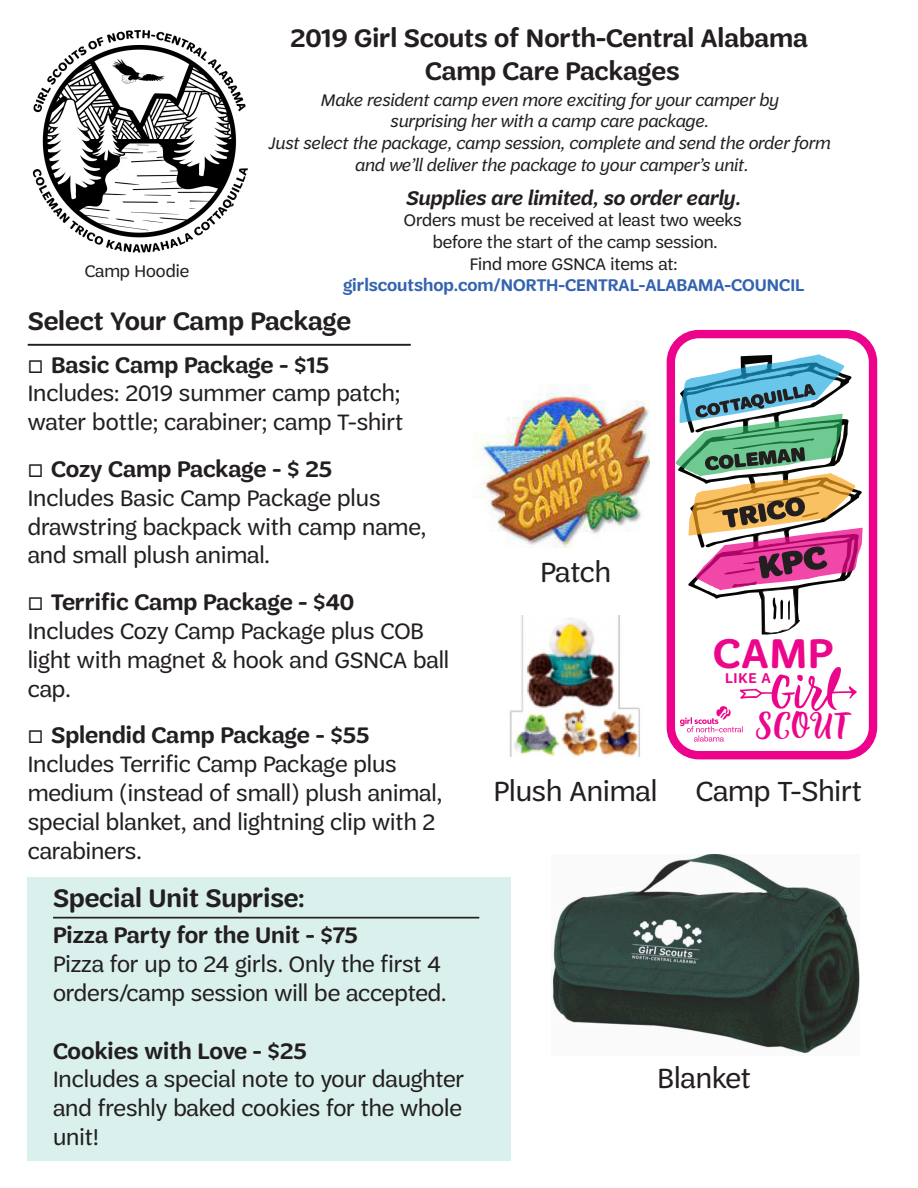
<style>
.page{position:relative;width:918px;height:1188px;background:#fff}
.page>*{position:absolute;margin:0;border:0;box-sizing:border-box;transform-origin:0 0}
.t1{font:600 44.1px "Trefoil Sans";color:#ec068b}
.t2{font:39.3px "Thin Mint Script";color:#ec068b}
.t3{font:29.7px "Trefoil Sans";color:#231f20}
.t4{font:600 27px/32.4px "Trefoil Sans";color:#231f20;text-align:center}
.t5{font:24px/28.8px "Trefoil Sans";color:#231f20}
.t6{font:600 24px "Trefoil Sans";color:#231f20}
.t7{font:italic 600 21px "Trefoil Sans";color:#231f20}
.t8{font:italic 18px/21.6px "Trefoil Sans";color:#231f20;text-align:center}
.t9{font:18px/21.6px "Trefoil Sans";color:#231f20;text-align:center}
.t10{font:600 18px "Trefoil Sans";color:#3463af}
.t11{font:600 15.15px "Trefoil Sans";color:#ec068b}
.s1{font-weight:600}
</style>
<div class="page">
<div style="left:28px;top:877px;width:483px;height:283px;background:#d9f0ec"></div>
<img style="left:32px;top:30px;width:216px;height:223px">
<svg style="left:676px;top:354px;width:187px;height:281px"></svg>
<div style="left:667px;top:330px;width:210px;height:429px;border:8px solid #ed028c;border-radius:28px"></div>
<svg style="left:680px;top:667px;width:177px;height:75px"></svg>
<img style="left:509px;top:615px;width:131px;height:141px">
<img style="left:473px;top:384px;width:177px;height:164px">
<img style="left:551px;top:855px;width:309px;height:199px">
<hr style="left:28px;top:344px;width:383px;height:2px;background:#231f20">
<hr style="left:53px;top:917px;width:426px;height:2px;background:#231f20">
<p class="t9" style="left:85px;top:260px;width:106px">Camp Hoodie</p>
<p class="t4" style="left:291px;top:22px;width:519px">2019 Girl Scouts of North-Central Alabama<br>Camp Care Packages</p>
<p class="t8" style="left:268px;top:89px;width:563px">Make resident camp even more exciting for your camper by<br>surprising her with a camp care package.<br>Just select the package, camp session, complete and send the order form and we’ll deliver the package to your camper’s unit.</p>
<p class="t7" style="left:406px;top:186px;width:336px">Supplies are limited, so order early.</p>
<p class="t9" style="left:404px;top:210px;width:339px">Orders must be received at least two weeks before the start of the camp session.<br>Find more GSNCA items at:</p>
<p class="t10" style="left:343px;top:275px;width:463px">girlscoutshop.com/NORTH-CENTRAL-ALABAMA-COUNCIL</p>
<p class="t4" style="left:28px;top:305px;width:325px">Select Your Camp Package</p>
<p class="t6" style="left:51px;top:351px;width:280px">Basic Camp Package - $15</p>
<p class="t5" style="left:28px;top:379px;width:377px">Includes: 2019 summer camp patch; water bottle; carabiner; camp T-shirt</p>
<p class="t6" style="left:51px;top:456px;width:283px">Cozy Camp Package - $ 25</p>
<p class="t5" style="left:28px;top:484px;width:400px">Includes Basic Camp Package plus drawstring backpack with camp name, and small plush animal.</p>
<p class="t6" style="left:51px;top:589px;width:305px">Terrific Camp Package - $40</p>
<p class="t5" style="left:28px;top:617px;width:423px">Includes Cozy Camp Package plus COB light with magnet &amp; hook and GSNCA ball cap.</p>
<p class="t6" style="left:51px;top:722px;width:320px">Splendid Camp Package - $55</p>
<p class="t5" style="left:28px;top:750px;width:416px">Includes Terrific Camp Package plus medium (instead of small) plush animal, special blanket, and lightning clip with 2 carabiners.</p>
<p class="t4" style="left:53px;top:881px;width:253px">Special Unit Suprise:</p>
<p class="t6" style="left:53px;top:922px;width:306px">Pizza Party for the Unit - $75</p>
<p class="t5" style="left:53px;top:950px;width:395px">Pizza for up to 24 girls. Only the first 4 orders/camp session will be accepted.</p>
<p class="t5" style="left:53px;top:1036px;width:413px"><span class="s1">Cookies with Love - $25<br></span>Includes a special note to your daughter and freshly baked cookies for the whole unit!</p>
<p class="t3" style="left:540px;top:556px;width:72px">Patch</p>
<p class="t3" style="left:494px;top:775px;width:165px">Plush Animal</p>
<p class="t1" style="left:713px;top:629px;width:121px">CAMP</p>
<p class="t11" style="left:725px;top:670px;width:47px">LIKE A</p>
<p class="t2" style="left:756px;top:702px;width:96px">SCOUT</p>
<p class="t3" style="left:696px;top:775px;width:168px">Camp T-Shirt</p>
<p class="t3" style="left:658px;top:1062px;width:95px">Blanket</p>
</div>
